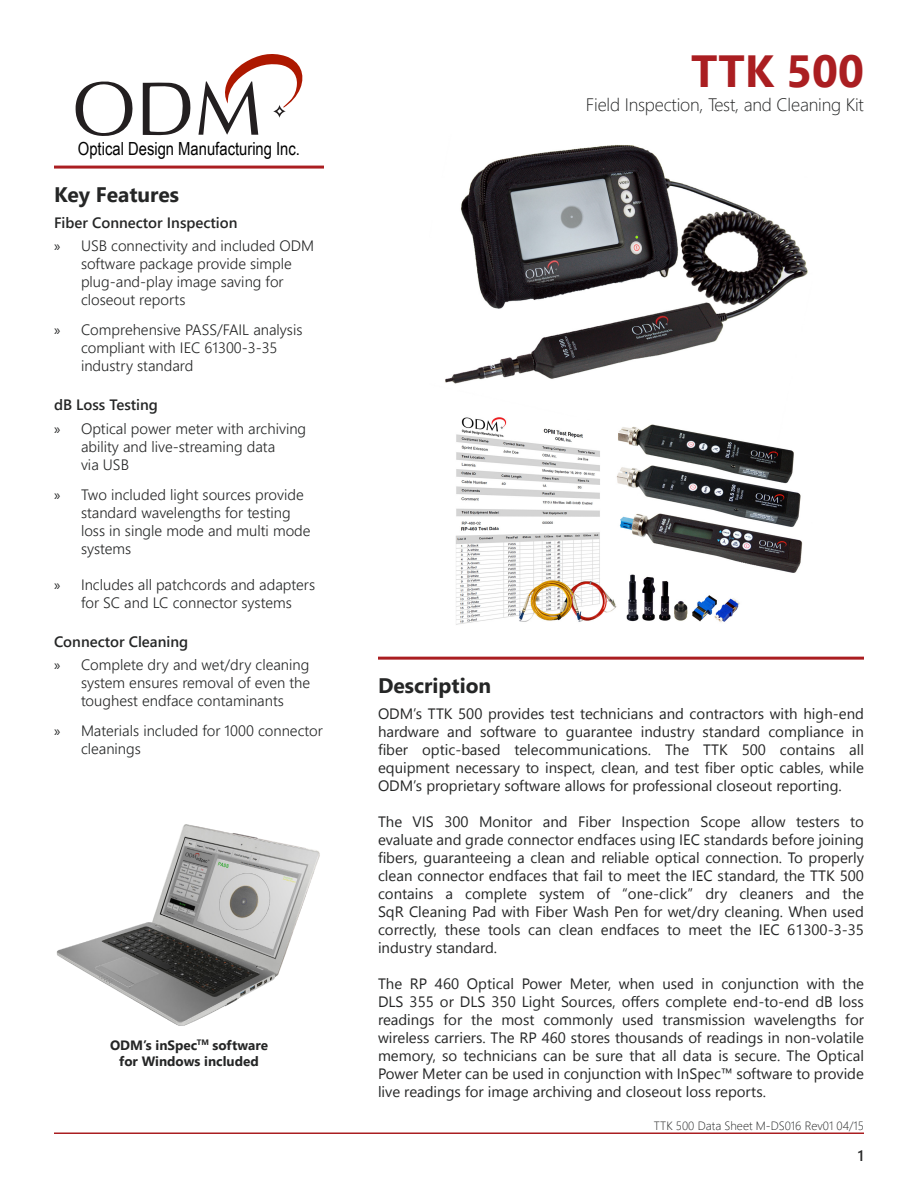
<style>
.page{position:relative;width:918px;height:1188px;background:#fff}
.page>*{position:absolute;margin:0;border:0;box-sizing:border-box;transform-origin:0 0}
.t1{font:700 45px "Segoe UI";color:#aa1e21}
.t2{font:700 21px "Segoe UI";color:#252626}
.t3{font:300 18px "Segoe UI";letter-spacing:-.01em;color:#252626}
.t4{font:18px "Arial Narrow";color:#000}
.t5{font:15px/18px "Segoe UI";color:#252626;text-align:justify}
.t6{font:300 15px/18px "Segoe UI";color:#252626}
.t7{font:600 15px "Segoe UI";color:#252626}
.t8{font:700 13.5px/16.2px "Segoe UI";color:#252626;text-align:center}
.t9{font:300 12px "Segoe UI";color:#252626}
.s1{font-family:"Myriad Pro";font-weight:400}
</style>
<div class="page">
<svg style="left:143px;top:82px;width:47px;height:53px"></svg>
<svg style="left:198px;top:54px;width:104px;height:81px"></svg>
<svg style="left:76px;top:81px;width:57px;height:55px"></svg>
<hr style="left:54px;top:166px;width:270px;height:3px;background:#aa1e21">
<hr style="left:378px;top:657px;width:486px;height:3px;background:#aa1e21">
<img style="left:445px;top:145px;width:363px;height:480px">
<hr style="left:54px;top:1132px;width:810px;height:2px;background:#aa1e21">
<img style="left:56px;top:824px;width:264px;height:202px">
<p class="t4" style="left:78px;top:135px;width:224px">Optical Design Manufacturing Inc.</p>
<p class="t2" style="left:54px;top:177px;width:127px">Key Features</p>
<p class="t7" style="left:54px;top:210px;width:185px">Fiber Connector Inspection</p>
<p class="t6" style="left:81px;top:237px;width:235px;text-indent:-27px"><span class="s1">»</span> USB connectivity and included ODM software package provide simple plug-and-play image saving for closeout reports</p>
<p class="t6" style="left:81px;top:321px;width:223px;text-indent:-27px"><span class="s1">»</span> Comprehensive PASS/FAIL analysis compliant with IEC 61300-3-35 industry standard</p>
<p class="t7" style="left:54px;top:393px;width:105px">dB Loss Testing</p>
<p class="t6" style="left:81px;top:419px;width:227px;text-indent:-27px"><span class="s1">»</span> Optical power meter with archiving ability and live-streaming data<br>via USB</p>
<p class="t6" style="left:81px;top:485px;width:231px;text-indent:-27px"><span class="s1">»</span> Two included light sources provide standard wavelengths for testing loss in single mode and multi mode systems</p>
<p class="t6" style="left:54px;top:575px;width:263px;text-align:center"><span class="s1">»</span> Includes all patchcords and adapters for SC and LC connector systems</p>
<p class="t7" style="left:54px;top:629px;width:136px">Connector Cleaning</p>
<p class="t6" style="left:81px;top:656px;width:231px;text-align:justify;text-indent:-27px"><span class="s1">»</span> Complete dry and wet/dry cleaning system ensures removal of even the toughest endface contaminants</p>
<p class="t6" style="left:81px;top:722px;width:243px;text-indent:-27px"><span class="s1">»</span> Materials included for 1000 connector cleanings</p>
<p class="t8" style="left:110px;top:1037px;width:159px">ODM’s inSpec<sup>TM</sup> software for Windows included</p>
<p class="t1" style="left:691px;top:35px;width:174px">TTK 500</p>
<p class="t3" style="left:586px;top:90px;width:279px">Field Inspection, Test, and Cleaning Kit</p>
<p class="t2" style="left:378px;top:669px;width:115px">Description</p>
<p class="t5" style="left:378px;top:704px;width:488px">ODM’s TTK 500 provides test technicians and contractors with high-end hardware and software to guarantee industry standard compliance in fiber optic-based telecommunications. The TTK 500 contains all equipment necessary to inspect, clean, and test fiber optic cables, while ODM’s proprietary software allows for professional closeout reporting.</p>
<p class="t5" style="left:378px;top:812px;width:488px">The VIS 300 Monitor and Fiber Inspection Scope allow testers to evaluate and grade connector endfaces using IEC standards before joining fibers, guaranteeing a clean and reliable optical connection. To properly clean connector endfaces that fail to meet the IEC standard, the TTK 500 contains a complete system of “one-click” dry cleaners and the SqR Cleaning Pad with Fiber Wash Pen for wet/dry cleaning. When used correctly, these tools can clean endfaces to meet the IEC 61300-3-35 industry standard.</p>
<p class="t5" style="left:378px;top:974px;width:488px">The RP 460 Optical Power Meter, when used in conjunction with the DLS 355 or DLS 350 Light Sources, offers complete end-to-end dB loss readings for the most commonly used transmission wavelengths for wireless carriers. The RP 460 stores thousands of readings in non-volatile memory, so technicians can be sure that all data is secure. The Optical Power Meter can be used in conjunction with InSpec™ software to provide live readings for image archiving and closeout loss reports.</p>
<p class="t9" style="left:654px;top:1116px;width:212px">TTK 500 Data Sheet M-DS016 Rev01 04/15</p>
<p class="t7" style="left:858px;top:1144px;width:8px">1</p>
</div>
